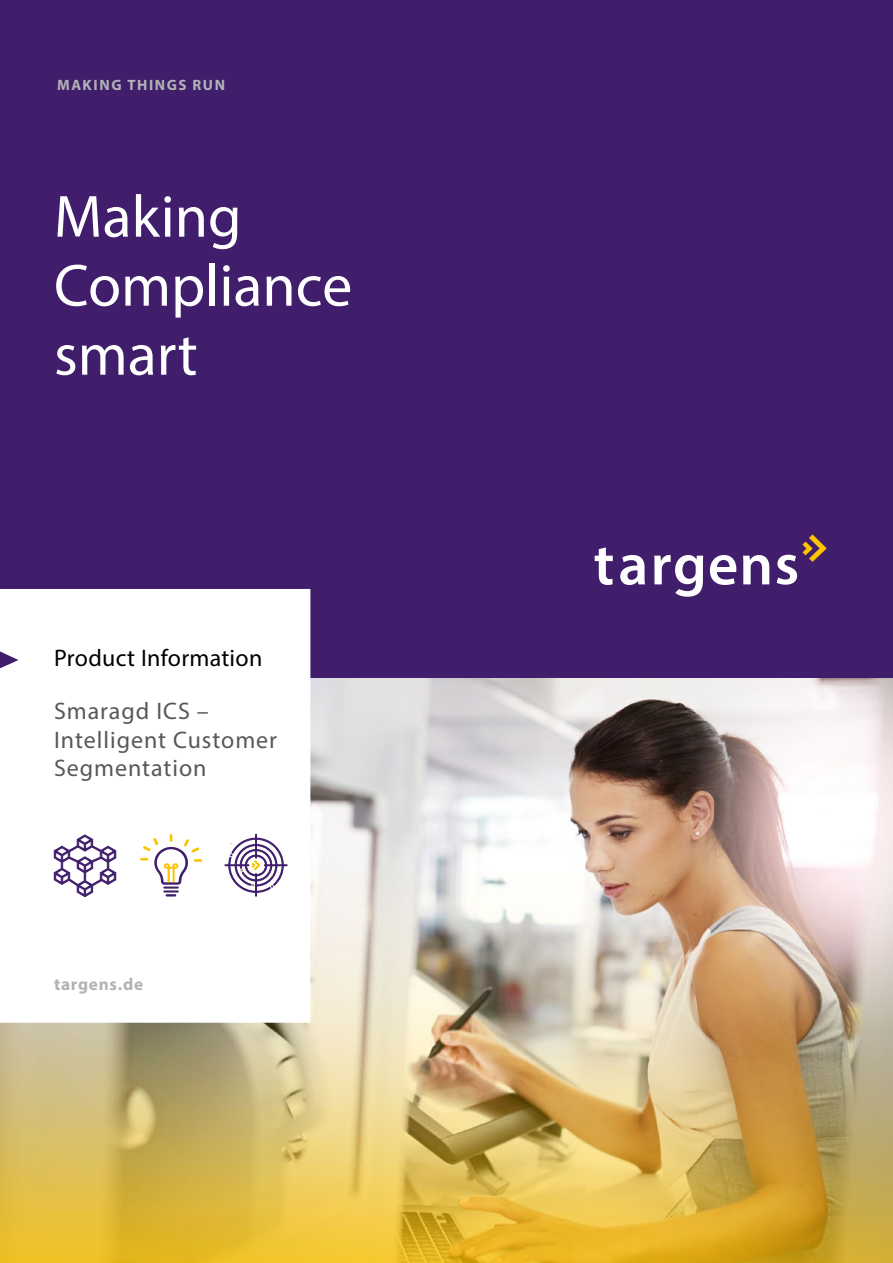
<style>
.page{position:relative;width:893px;height:1263px;background:#401e6c}
.page>*{position:absolute;margin:0;border:0;box-sizing:border-box;transform-origin:0 0}
.t1{font:60px/69px "Myriad Pro";color:#fff}
.t2{font:24px/28.8px "Myriad Pro";letter-spacing:.04em;color:#58585a}
.t3{font:24px "Myriad Pro";letter-spacing:.01em;color:#000}
.t4{font:700 17.25px "Myriad Pro";letter-spacing:.04em;color:#b1b3b4}
.t5{font:700 15px "Myriad Pro";letter-spacing:.105em;color:#b1b3b4}
</style>
<div class="page">
<img style="left:0;top:678px;width:893px;height:585px">
<svg style="left:595px;top:547px;width:18px;height:38px"></svg>
<svg style="left:620px;top:555px;width:25px;height:30px"></svg>
<svg style="left:710px;top:555px;width:26px;height:30px"></svg>
<svg style="left:743px;top:555px;width:26px;height:29px"></svg>
<svg style="left:654px;top:555px;width:49px;height:42px"></svg>
<svg style="left:777px;top:534px;width:50px;height:51px"></svg>
<div style="left:0;top:589px;width:310px;height:434px;background:#fff"></div>
<svg style="left:0;top:651px;width:18px;height:17px"></svg>
<svg style="left:54px;top:834px;width:62px;height:63px"></svg>
<svg style="left:140px;top:834px;width:62px;height:62px;background:#ede6e1"></svg>
<svg style="left:225px;top:834px;width:62px;height:62px"></svg>
<p class="t5" style="left:57px;top:75px;width:170px">MAKING THINGS RUN</p>
<h1 class="t1" style="left:54px;top:181px;width:300px">Making<br>Compliance smart</h1>
<p class="t3" style="left:54px;top:643px;width:210px">Product Information</p>
<p class="t2" style="left:54px;top:696px;width:225px">Smaragd ICS –<br>Intelligent Customer<br>Segmentation</p>
<p class="t4" style="left:54px;top:973px;width:91px">targens.de</p>
</div>
